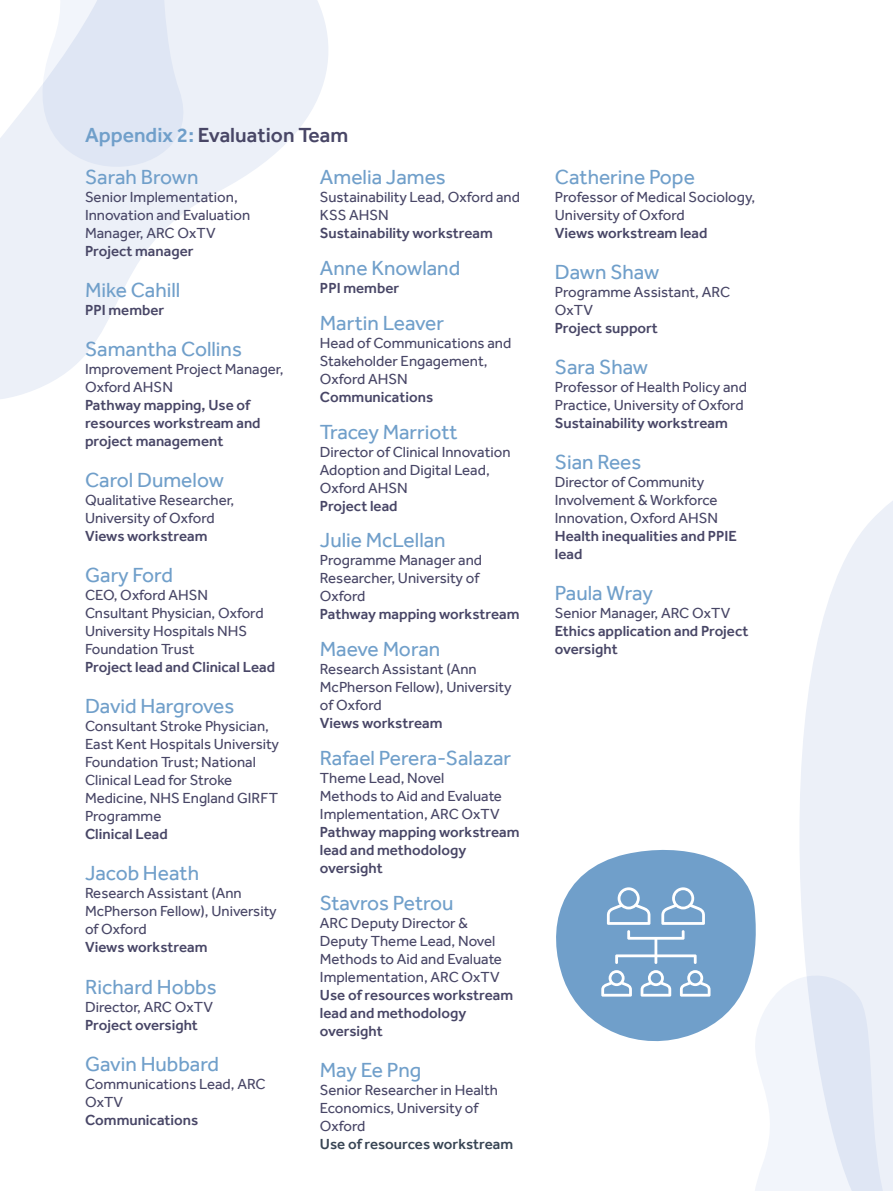
<style>
.page{position:relative;width:893px;height:1191px;background:#fff}
.page>*{position:absolute;margin:0;border:0;box-sizing:border-box;transform-origin:0 0}
.t1{font:21px "Effra";color:#709fca}
.t2{font:500 21px/42.5px "Effra";color:#484666}
.t3{font:15px/18px "Effra";color:#484666}
.t4{font:500 15px/18px "Effra";color:#484666}
.t5{font:500 15px "Effra";color:#384554}
.s1{color:#709fca}
.s2{font-weight:400;color:#709fca}
</style>
<div class="page">
<svg style="left:0;top:0;width:328px;height:399px"></svg>
<svg style="left:800px;top:501px;width:93px;height:458px;fill:#ecf0f8"></svg>
<svg style="left:0;top:0;width:195px;height:191px"></svg>
<svg style="left:755px;top:959px;width:138px;height:232px;fill:#ecf0f8"></svg>
<svg style="left:556px;top:849px;width:204px;height:205px;fill:#709fca"></svg>
<svg style="left:641px;top:970px;width:30px;height:26px"></svg>
<svg style="left:601px;top:970px;width:31px;height:26px"></svg>
<svg style="left:680px;top:970px;width:30px;height:26px"></svg>
<svg style="left:607px;top:887px;width:98px;height:77px;background:#89b0d3"></svg>
<h1 class="t2" style="left:85px;top:113px;width:265px"><span class="s1">Appendix 2:</span> Evaluation Team<br><span class="s2">Sarah Brown</span></h1>
<p class="t3" style="left:85px;top:188px;width:167px">Senior Implementation,<br>Innovation and Evaluation<br>Manager, ARC OxTV</p>
<p class="t4" style="left:85px;top:242px;width:110px">Project manager</p>
<h1 class="t1" style="left:85px;top:278px;width:97px">Mike Cahill</h1>
<p class="t4" style="left:85px;top:301px;width:81px">PPI member</p>
<h1 class="t1" style="left:85px;top:337px;width:158px">Samantha Collins</h1>
<p class="t3" style="left:85px;top:360px;width:200px">Improvement Project Manager,<br>Oxford AHSN</p>
<p class="t4" style="left:85px;top:396px;width:177px">Pathway mapping, Use of resources workstream and project management</p>
<h1 class="t1" style="left:85px;top:468px;width:140px">Carol Dumelow</h1>
<p class="t3" style="left:85px;top:491px;width:151px">Qualitative Researcher,<br>University of Oxford</p>
<p class="t4" style="left:85px;top:527px;width:124px">Views workstream</p>
<h1 class="t1" style="left:85px;top:563px;width:89px">Gary Ford</h1>
<p class="t3" style="left:85px;top:586px;width:180px">CEO, Oxford AHSN<br>Cnsultant Physician, Oxford<br>University Hospitals NHS<br>Foundation Trust</p>
<p class="t4" style="left:85px;top:658px;width:191px">Project lead and Clinical Lead</p>
<h1 class="t1" style="left:85px;top:694px;width:151px">David Hargroves</h1>
<p class="t3" style="left:85px;top:717px;width:196px">Consultant Stroke Physician,<br>East Kent Hospitals University<br>Foundation Trust; National<br>Clinical Lead for Stroke<br>Medicine, NHS England GIRFT<br>Programme</p>
<p class="t4" style="left:85px;top:825px;width:84px">Clinical Lead</p>
<h1 class="t1" style="left:85px;top:861px;width:116px">Jacob Heath</h1>
<p class="t3" style="left:85px;top:884px;width:193px">Research Assistant (Ann<br>McPherson Fellow), University of Oxford</p>
<p class="t4" style="left:85px;top:938px;width:124px">Views workstream</p>
<h1 class="t1" style="left:85px;top:974px;width:133px">Richard Hobbs</h1>
<p class="t3" style="left:85px;top:997px;width:129px">Director, ARC OxTV</p>
<p class="t4" style="left:85px;top:1015px;width:114px">Project oversight</p>
<h1 class="t1" style="left:85px;top:1051px;width:136px">Gavin Hubbard</h1>
<p class="t3" style="left:85px;top:1074px;width:182px">Communications Lead, ARC<br>OxTV</p>
<p class="t4" style="left:85px;top:1110px;width:115px">Communications</p>
<h1 class="t1" style="left:320px;top:165px;width:127px">Amelia James</h1>
<p class="t3" style="left:320px;top:188px;width:202px">Sustainability Lead, Oxford and<br>KSS AHSN</p>
<p class="t4" style="left:320px;top:224px;width:174px">Sustainability workstream</p>
<h1 class="t1" style="left:320px;top:255px;width:142px">Anne Knowland</h1>
<p class="t4" style="left:320px;top:279px;width:81px">PPI member</p>
<h1 class="t1" style="left:320px;top:310px;width:126px">Martin Leaver</h1>
<p class="t3" style="left:320px;top:333px;width:193px">Head of Communications and<br>Stakeholder Engagement,<br>Oxford AHSN</p>
<p class="t4" style="left:320px;top:387px;width:115px">Communications</p>
<h1 class="t1" style="left:320px;top:419px;width:139px">Tracey Marriott</h1>
<p class="t3" style="left:320px;top:442px;width:192px">Director of Clinical Innovation<br>Adoption and Digital Lead,<br>Oxford AHSN</p>
<p class="t4" style="left:320px;top:496px;width:79px">Project lead</p>
<h1 class="t1" style="left:320px;top:528px;width:127px">Julie McLellan</h1>
<p class="t3" style="left:320px;top:551px;width:164px">Programme Manager and<br>Researcher, University of<br>Oxford</p>
<p class="t4" style="left:320px;top:605px;width:201px">Pathway mapping workstream</p>
<h1 class="t1" style="left:320px;top:636px;width:122px">Maeve Moran</h1>
<p class="t3" style="left:320px;top:660px;width:193px">Research Assistant (Ann<br>McPherson Fellow), University of Oxford</p>
<p class="t4" style="left:320px;top:714px;width:124px">Views workstream</p>
<h1 class="t1" style="left:320px;top:745px;width:193px">Rafael Perera-Salazar</h1>
<p class="t3" style="left:320px;top:768px;width:184px">Theme Lead, Novel<br>Methods to Aid and Evaluate<br>Implementation, ARC OxTV</p>
<p class="t4" style="left:320px;top:822px;width:201px">Pathway mapping workstream lead and methodology oversight</p>
<h1 class="t1" style="left:320px;top:890px;width:135px">Stavros Petrou</h1>
<p class="t3" style="left:320px;top:913px;width:184px">ARC Deputy Director &amp;<br>Deputy Theme Lead, Novel<br>Methods to Aid and Evaluate<br>Implementation, ARC OxTV</p>
<p class="t4" style="left:320px;top:985px;width:195px">Use of resources workstream lead and methodology oversight</p>
<h1 class="t1" style="left:320px;top:1057px;width:103px">May Ee Png</h1>
<p class="t3" style="left:320px;top:1080px;width:180px">Senior Researcher in Health<br>Economics, University of<br>Oxford</p>
<p class="t5" style="left:320px;top:1134px;width:195px">Use of resources workstream</p>
<h1 class="t1" style="left:555px;top:165px;width:142px">Catherine Pope</h1>
<p class="t3" style="left:555px;top:188px;width:202px">Professor of Medical Sociology,<br>University of Oxford</p>
<p class="t4" style="left:555px;top:224px;width:154px">Views workstream lead</p>
<h1 class="t1" style="left:555px;top:260px;width:106px">Dawn Shaw</h1>
<p class="t3" style="left:555px;top:283px;width:177px">Programme Assistant, ARC<br>OxTV</p>
<p class="t4" style="left:555px;top:319px;width:105px">Project support</p>
<h1 class="t1" style="left:555px;top:355px;width:95px">Sara Shaw</h1>
<p class="t3" style="left:555px;top:378px;width:194px">Professor of Health Policy and<br>Practice, University of Oxford</p>
<p class="t4" style="left:555px;top:414px;width:174px">Sustainability workstream</p>
<h1 class="t1" style="left:555px;top:450px;width:88px">Sian Rees</h1>
<p class="t3" style="left:555px;top:473px;width:165px">Director of Community<br>Involvement &amp; Workforce<br>Innovation, Oxford AHSN</p>
<p class="t4" style="left:555px;top:527px;width:184px">Health inequalities and PPIE lead</p>
<h1 class="t1" style="left:555px;top:581px;width:100px">Paula Wray</h1>
<p class="t3" style="left:555px;top:604px;width:177px">Senior Manager, ARC OxTV</p>
<p class="t4" style="left:555px;top:622px;width:195px">Ethics application and Project oversight</p>
</div>
